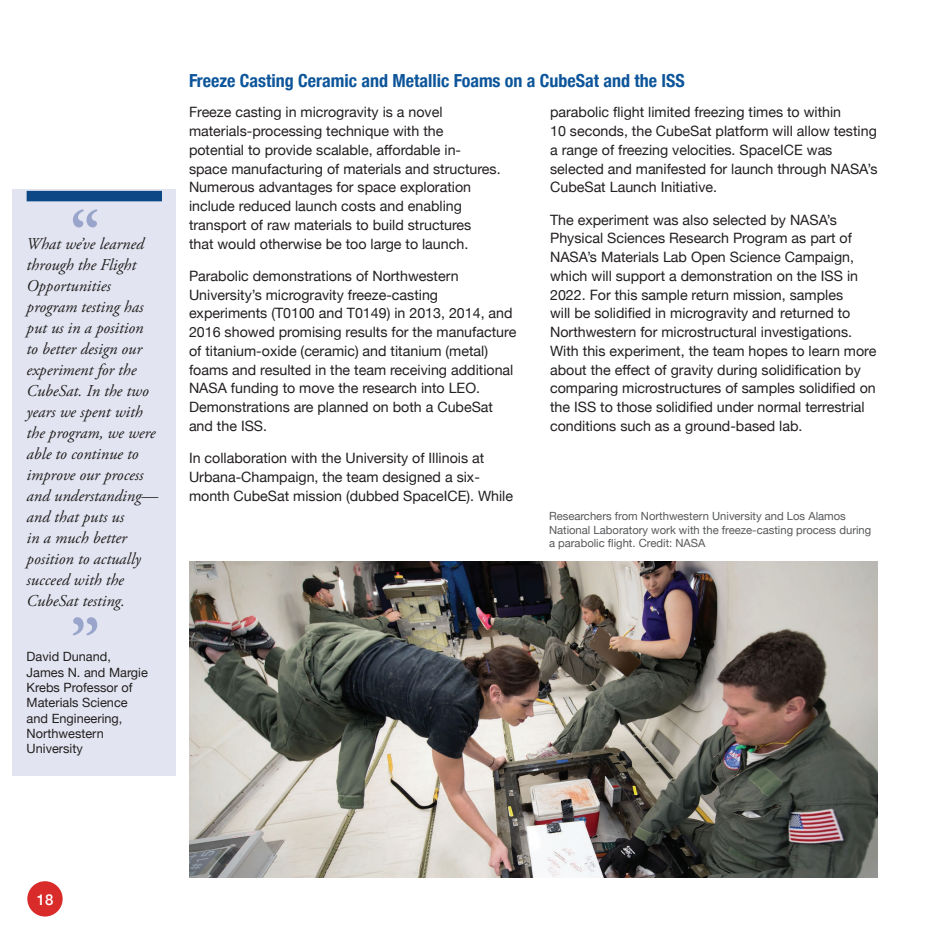
<style>
.page{position:relative;width:945px;height:945px;background:#fff}
.page>*{position:absolute;margin:0;border:0;box-sizing:border-box;transform-origin:0 0}
.Quote_marks{font:700 62.25px "Adobe Garamond Pro";color:#9aa5cc}
.Heading_2{font:700 condensed 18px "Helvetica Neue";color:#0d559a}
.sidebar_quote{font:italic 16.5px/21px "Adobe Garamond Pro";color:#231f20}
.t1{font:500 15px "Helvetica Neue";color:#fff}
.Body_text{font:14.25px/18.8px "Helvetica Neue";color:#231f20}
.byline{font:12.75px/15.3px "Helvetica Neue";color:#231f20}
.t2{font:11.25px/13.5px "Helvetica Neue";color:#57585a}
</style>
<div class="page">
<div style="left:27px;top:881px;width:36px;height:36px;background:#da2b2b;border-radius:50%"></div>
<img style="left:189px;top:561px;width:689px;height:317px">
<div style="left:13px;top:189px;width:163px;height:587px;background:#e2e5f1"></div>
<div style="left:27px;top:191px;width:135px;height:10px;background:#0c4886"></div>
<p class="Quote_marks" style="left:70px;top:197px;width:31px">“</p>
<p class="sidebar_quote" style="left:27px;top:254px;width:133px">through the Flight<br>Opportunities program testing has put us in a position to better design our experiment for the<br>CubeSat. In the two years we spent with the program, we were able to continue to improve our process and understanding— and that puts us<br>in a much better position to actually succeed with the<br>CubeSat testing.</p>
<p class="sidebar_quote" style="left:27px;top:233px;width:119px">What we’ve learned</p>
<p class="Quote_marks" style="left:70px;top:605px;width:31px">”</p>
<p class="byline" style="left:27px;top:665px;width:123px">James N. and Margie<br>Krebs Professor of<br>Materials Science and Engineering,<br>Northwestern<br>University</p>
<p class="byline" style="left:27px;top:650px;width:86px">David Dunand,</p>
<h2 class="Heading_2" style="left:189px;top:66px;width:497px">Freeze Casting Ceramic and Metallic Foams on a CubeSat and the ISS</h2>
<p class="Body_text" style="left:189px;top:104px;width:313px">Freeze casting in microgravity is a novel materials-processing technique with the potential to provide scalable, affordable in&shy;space manufacturing of materials and structures.<br>Numerous advantages for space exploration include reduced launch costs and enabling transport of raw materials to build structures<br>that would otherwise be too large to launch.</p>
<p class="Body_text" style="left:189px;top:267px;width:329px">Parabolic demonstrations of Northwestern University’s microgravity freeze-casting experiments (T0100 and T0149) in 2013, 2014, and 2016 showed promising results for the manufacture of titanium-oxide (ceramic) and titanium (metal) foams and resulted in the team receiving additional NASA funding to move the research into LEO.<br>Demonstrations are planned on both a CubeSat and the ISS.</p>
<p class="Body_text" style="left:189px;top:450px;width:326px">In collaboration with the University of Illinois at<br>Urbana-Champaign, the team designed a six&shy;month CubeSat mission (dubbed SpaceICE). While</p>
<p class="Body_text" style="left:550px;top:104px;width:329px">parabolic flight limited freezing times to within<br>10 seconds, the CubeSat platform will allow testing a range of freezing velocities. SpaceICE was selected and manifested for launch through NASA’s CubeSat Launch Initiative.</p>
<p class="Body_text" style="left:550px;top:211px;width:328px">The experiment was also selected by NASA’s Physical Sciences Research Program as part of NASA’s Materials Lab Open Science Campaign, which will support a demonstration on the ISS in 2022. For this sample return mission, samples<br>will be solidified in microgravity and returned to Northwestern for microstructural investigations.<br>With this experiment, the team hopes to learn more about the effect of gravity during solidification by comparing microstructures of samples solidified on the ISS to those solidified under normal terrestrial conditions such as a ground-based lab.</p>
<p class="t2" style="left:549px;top:510px;width:324px">Researchers from Northwestern University and Los Alamos<br>National Laboratory work with the freeze-casting process during a parabolic flight. Credit: NASA</p>
<p class="t1" style="left:37px;top:887px;width:18px">18</p>
</div>
